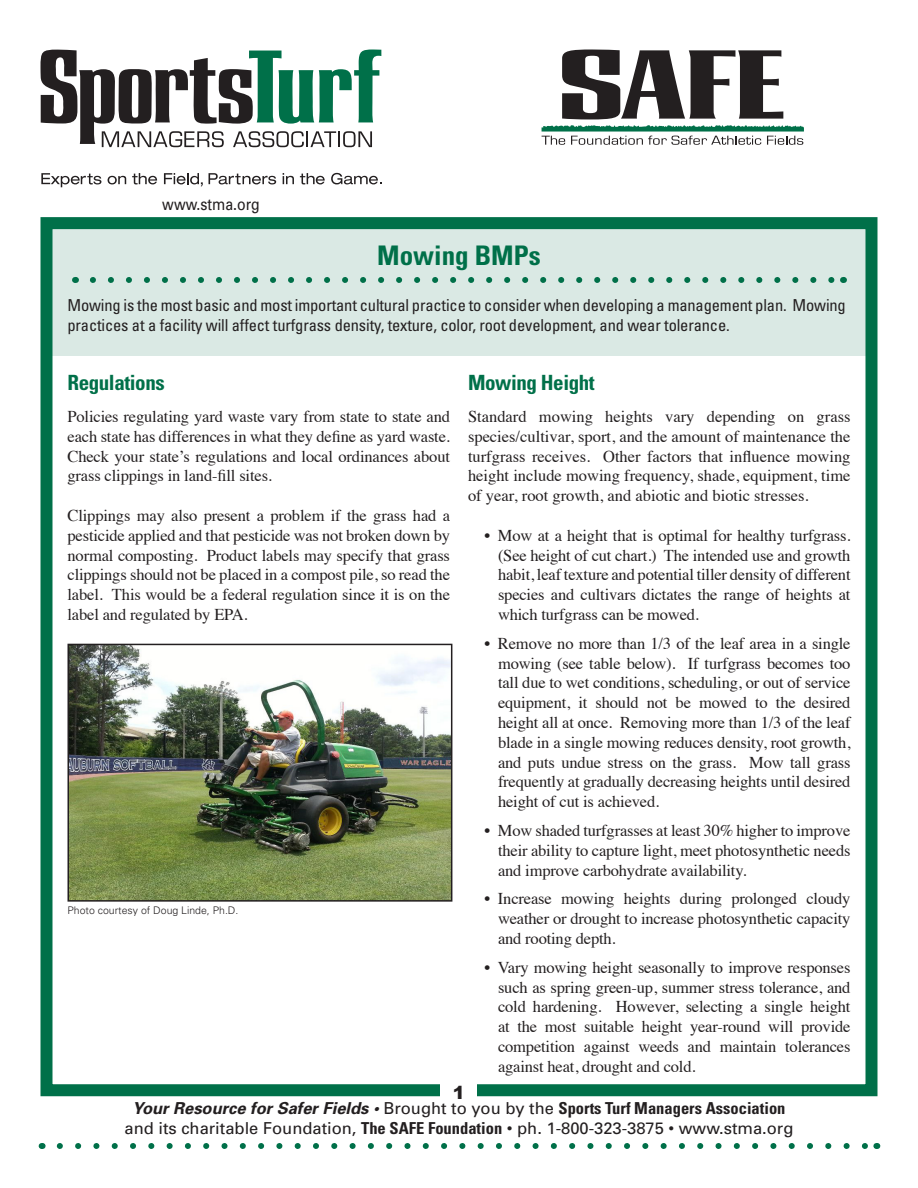
<style>
.page{position:relative;width:918px;height:1188px;background:#fff}
.page>*{position:absolute;margin:0;border:0;box-sizing:border-box;transform-origin:0 0}
.Home_Title{font:700 condensed 27px "Univers";color:#007049}
.Subhead_1{font:700 condensed 21px "Univers";letter-spacing:-.02em;color:#007049}
.t1{font:900 18px "Arial";color:#231f20}
.Body_Bullets{font:16.5px/19.8px "Times";letter-spacing:-.01em;color:#231f20;text-align:justify}
.Body{font:16.5px/19.8px "Times";letter-spacing:-.01em;color:#231f20;text-align:justify}
.Body-2{font:condensed 16.5px/19.8px "Univers";letter-spacing:-.01em;color:#231f20}
.t2{font:16.5px/19.8px "Univers";color:#231f20;text-align:center}
.t3{font:16.5px "Univers";color:#231f20;scale:.85 1}
.Photo_Cutline{font:300 10.5px "Univers";color:#231f20}
.s1{font-weight:700;font-style:italic}
.s2{font-weight:700;font-stretch:condensed}
</style>
<div class="page">
<div style="left:41px;top:227px;width:836px;height:129px;background:#dae9e4"></div>
<div style="left:40px;top:217px;width:838px;height:879px;border:12px solid #007049"></div>
<svg style="left:41px;top:50px;width:340px;height:97px"></svg>
<svg style="left:41px;top:173px;width:60px;height:14px"></svg>
<svg style="left:108px;top:176px;width:18px;height:8px"></svg>
<svg style="left:132px;top:173px;width:25px;height:11px"></svg>
<svg style="left:164px;top:173px;width:39px;height:14px"></svg>
<svg style="left:209px;top:173px;width:67px;height:11px"></svg>
<svg style="left:283px;top:173px;width:11px;height:11px"></svg>
<svg style="left:300px;top:173px;width:25px;height:11px"></svg>
<svg style="left:331px;top:173px;width:51px;height:11px"></svg>
<svg style="left:562px;top:50px;width:221px;height:69px"></svg>
<svg style="left:542px;top:125px;width:262px;height:20px"></svg>
<div style="left:441px;top:1080px;width:36px;height:25px;background:#fff"></div>
<svg style="left:60px;top:1143px;width:807px;height:6px"></svg>
<img style="left:71px;top:647px;width:378px;height:252px">
<div style="left:68px;top:644px;width:384px;height:258px;border:2px solid #231f20"></div>
<svg style="left:93px;top:277px;width:741px;height:6px"></svg>
<p class="t3" style="left:162px;top:194px;width:116px">www.stma.org</p>
<p class="Home_Title" style="left:377px;top:239px;width:165px">Mowing BMPs</p>
<p class="Body-2" style="left:68px;top:295px;width:780px">Mowing is the most basic and most important cultural practice to consider when developing a management plan. Mowing practices at a facility will affect turfgrass density, texture, color, root development, and wear tolerance.</p>
<p class="Subhead_1" style="left:68px;top:370px;width:99px">Regulations</p>
<p class="Body" style="left:68px;top:405px;width:384px">Policies regulating yard waste vary from state to state and each state has differences in what they define as yard waste.<br>Check your state’s regulations and local ordinances about grass clippings in land-fill sites.</p>
<p class="Body" style="left:68px;top:504px;width:384px">Clippings may also present a problem if the grass had a pesticide applied and that pesticide was not broken down by normal composting. Product labels may specify that grass clippings should not be placed in a compost pile, so read the label. This would be a federal regulation since it is on the label and regulated by EPA.</p>
<p class="Photo_Cutline" style="left:68px;top:904px;width:172px">Photo courtesy of Doug Linde, Ph.D.</p>
<p class="Subhead_1" style="left:468px;top:370px;width:128px">Mowing Height</p>
<p class="Body" style="left:468px;top:405px;width:384px">Standard mowing heights vary depending on grass species/cultivar, sport, and the amount of maintenance the turfgrass receives. Other factors that influence mowing height include mowing frequency, shade, equipment, time of year, root growth, and abiotic and biotic stresses.</p>
<p class="Body_Bullets" style="left:498px;top:524px;width:354px;text-indent:-14px">• Mow at a height that is optimal for healthy turfgrass. (See height of cut chart.) The intended use and growth habit, leaf texture and potential tiller density of different species and cultivars dictates the range of heights at which turfgrass can be mowed.</p>
<p class="Body_Bullets" style="left:498px;top:632px;width:354px;text-indent:-14px">• Remove no more than 1/3 of the leaf area in a single mowing (see table below). If turfgrass becomes too tall due to wet conditions, scheduling, or out of service equipment, it should not be mowed to the desired height all at once. Removing more than 1/3 of the leaf blade in a single mowing reduces density, root growth, and puts undue stress on the grass. Mow tall grass frequently at gradually decreasing heights until desired height of cut is achieved.</p>
<p class="Body_Bullets" style="left:498px;top:819px;width:354px;text-indent:-14px">• Mow shaded turfgrasses at least 30% higher to improve their ability to capture light, meet photosynthetic needs and improve carbohydrate availability.</p>
<p class="Body_Bullets" style="left:498px;top:888px;width:354px;text-indent:-14px">• Increase mowing heights during prolonged cloudy weather or drought to increase photosynthetic capacity and rooting depth.</p>
<p class="Body_Bullets" style="left:498px;top:956px;width:354px;text-indent:-14px">• Vary mowing height seasonally to improve responses such as spring green-up, summer stress tolerance, and cold hardening. However, selecting a single height at the most suitable height year-round will provide competition against weeds and maintain tolerances against heat, drought and cold.</p>
<p class="t1" style="left:453px;top:1079px;width:14px">1</p>
<p class="t2" style="left:125px;top:1099px;width:670px"><span class="s1">Your Resource for Safer Fields •</span> Brought to you by the <span class="s2">Sports Turf Managers Association </span>and its charitable Foundation, <span class="s2">The SAFE Foundation</span> • ph. 1-800-323-3875 • www.stma.org</p>
</div>
